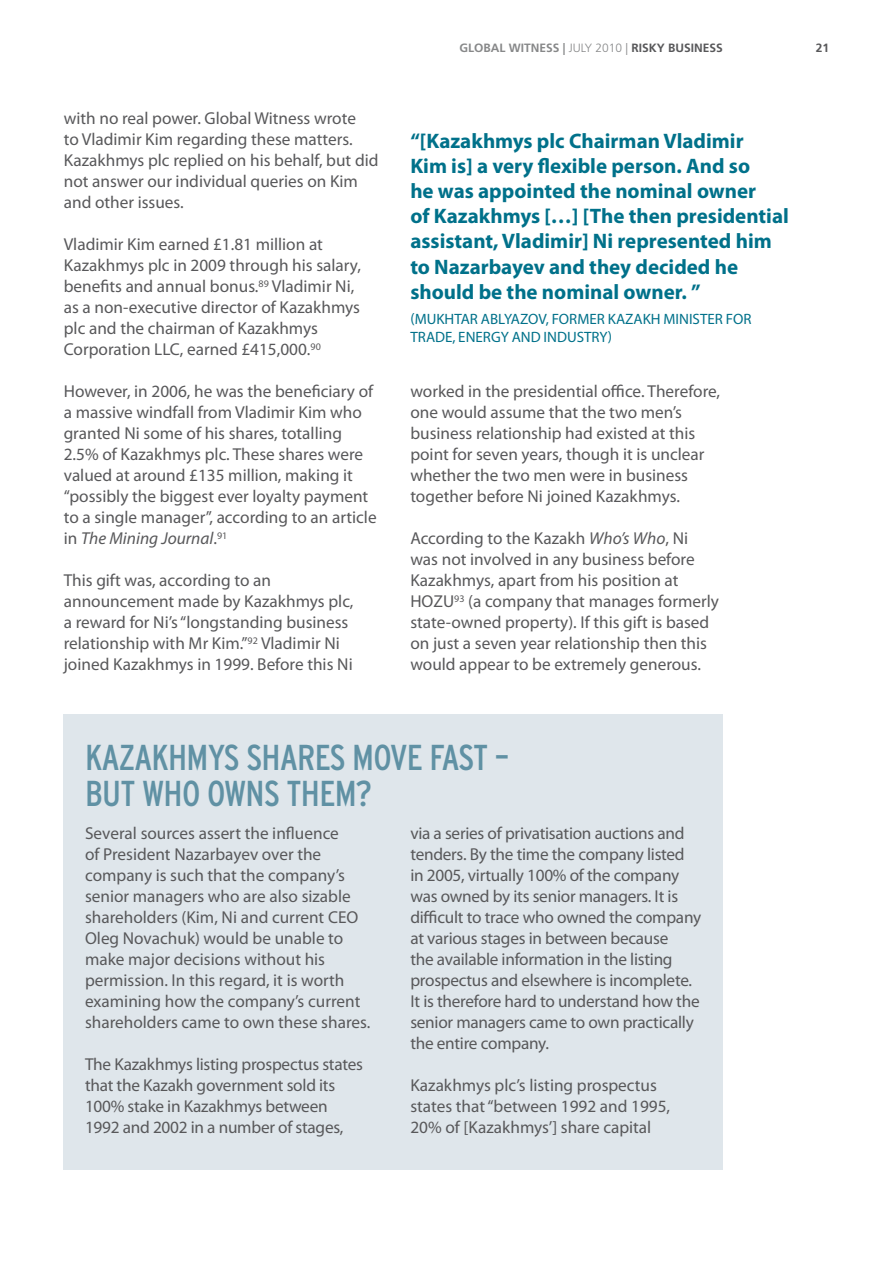
<style>
.page{position:relative;width:893px;height:1263px;background:#fff}
.page>*{position:absolute;margin:0;border:0;box-sizing:border-box;transform-origin:0 0}
.t1{font:condensed 36px/36px "Interstate";letter-spacing:-.02em;color:#6091a4}
.t2{font:700 21px/25.2px "Myriad Pro";color:#00718a}
.t3{font:17.25px/21px "Myriad Pro";color:#58585a}
.t4{font:15px "Myriad Pro";color:#00718a}
.t5{font:700 12px "Frutiger";color:#878889}
.t6{font:700 12px "Frutiger";color:#58585a}
.s1{font-style:italic}
.s2{font-weight:300}
.s3{color:#58585a}
</style>
<div class="page">
<div style="left:64px;top:714px;width:659px;height:455px;background:#dfe6eb"></div>
<p class="t3" style="left:64px;top:108px;width:316px">with no real power. Global Witness wrote<br>to Vladimir Kim regarding these matters.<br>Kazakhmys plc replied on his behalf, but did not answer our individual queries on Kim and other issues.</p>
<p class="t3" style="left:64px;top:234px;width:299px">Vladimir Kim earned £1.81 million at Kazakhmys plc in 2009 through his salary, benefits and annual bonus.<sup>89</sup> Vladimir Ni, as a non-executive director of Kazakhmys plc and the chairman of Kazakhmys Corporation LLC, earned £415,000.<sup>90</sup></p>
<p class="t3" style="left:64px;top:381px;width:314px">However, in 2006, he was the beneficiary of a massive windfall from Vladimir Kim who granted Ni some of his shares, totalling 2.5% of Kazakhmys plc. These shares were valued at around £135 million, making it “possibly the biggest ever loyalty payment to a single manager”, according to an article in <span class="s1">The Mining Journal</span>.<sup>91</sup></p>
<p class="t3" style="left:64px;top:570px;width:291px">This gift was, according to an announcement made by Kazakhmys plc, a reward for Ni’s “longstanding business relationship with Mr Kim.”<sup>92</sup> Vladimir Ni joined Kazakhmys in 1999. Before this Ni</p>
<p class="t5" style="left:459px;top:40px;width:232px">GLOBAL WITNESS | <span class="s2">JULY 2010 |</span> <span class="s3">RISKY BUSINESS</span></p>
<p class="t6" style="left:816px;top:40px;width:7px">21</p>
<p class="t2" style="left:410px;top:127px;width:380px">“[Kazakhmys plc Chairman Vladimir<br>Kim is] a very flexible person. And so<br>he was appointed the nominal owner<br>of Kazakhmys […] [The then presidential assistant, Vladimir] Ni represented him to Nazarbayev and they decided he should be the nominal owner. ”</p>
<p class="t4" style="left:410px;top:310px;width:26px">(Mukhtar</p>
<p class="t4" style="left:481px;top:310px;width:19px">Ablyazov</p>
<p class="t4" style="left:546px;top:310px;width:16px">, former</p>
<p class="t4" style="left:608px;top:310px;width:10px">kazakh</p>
<p class="t4" style="left:663px;top:310px;width:20px">Minister</p>
<p class="t4" style="left:726px;top:310px;width:10px">for</p>
<p class="t4" style="left:410px;top:328px;width:17px">Trade</p>
<p class="t4" style="left:452px;top:328px;width:23px">, Energy</p>
<p class="t4" style="left:512px;top:328px;width:11px">and</p>
<p class="t4" style="left:544px;top:328px;width:14px">Industry</p>
<p class="t4" style="left:608px;top:328px;width:6px">)</p>
<p class="t3" style="left:410px;top:381px;width:311px">worked in the presidential office. Therefore, one would assume that the two men’s business relationship had existed at this point for seven years, though it is unclear whether the two men were in business together before Ni joined Kazakhmys.</p>
<p class="t3" style="left:410px;top:528px;width:310px">According to the Kazakh <span class="s1">Who’s Who</span>, Ni was not involved in any business before Kazakhmys, apart from his position at HOZU<sup>93</sup> (a company that manages formerly state-owned property). If this gift is based on just a seven year relationship then this would appear to be extremely generous.</p>
<h1 class="t1" style="left:85px;top:739px;width:426px">KAZAKHMYS SHARES MOVE FAST –<br>BUT WHO OWNS THEM?</h1>
<p class="t3" style="left:410px;top:822px;width:292px">via a series of privatisation auctions and tenders. By the time the company listed in 2005, virtually 100% of the company was owned by its senior managers. It is difficult to trace who owned the company at various stages in between because<br>the available information in the listing prospectus and elsewhere is incomplete.<br>It is therefore hard to understand how the senior managers came to own practically the entire company.</p>
<p class="t3" style="left:410px;top:1074px;width:261px">Kazakhmys plc’s listing prospectus states that “between 1992 and 1995,<br>20% of [Kazakhmys’] share capital</p>
<p class="t3" style="left:85px;top:822px;width:287px">Several sources assert the influence<br>of President Nazarbayev over the company is such that the company’s senior managers who are also sizable shareholders (Kim, Ni and current CEO Oleg Novachuk) would be unable to make major decisions without his permission. In this regard, it is worth examining how the company’s current shareholders came to own these shares.</p>
<p class="t3" style="left:85px;top:1053px;width:279px">The Kazakhmys listing prospectus states that the Kazakh government sold its 100% stake in Kazakhmys between 1992 and 2002 in a number of stages,</p>
</div>
